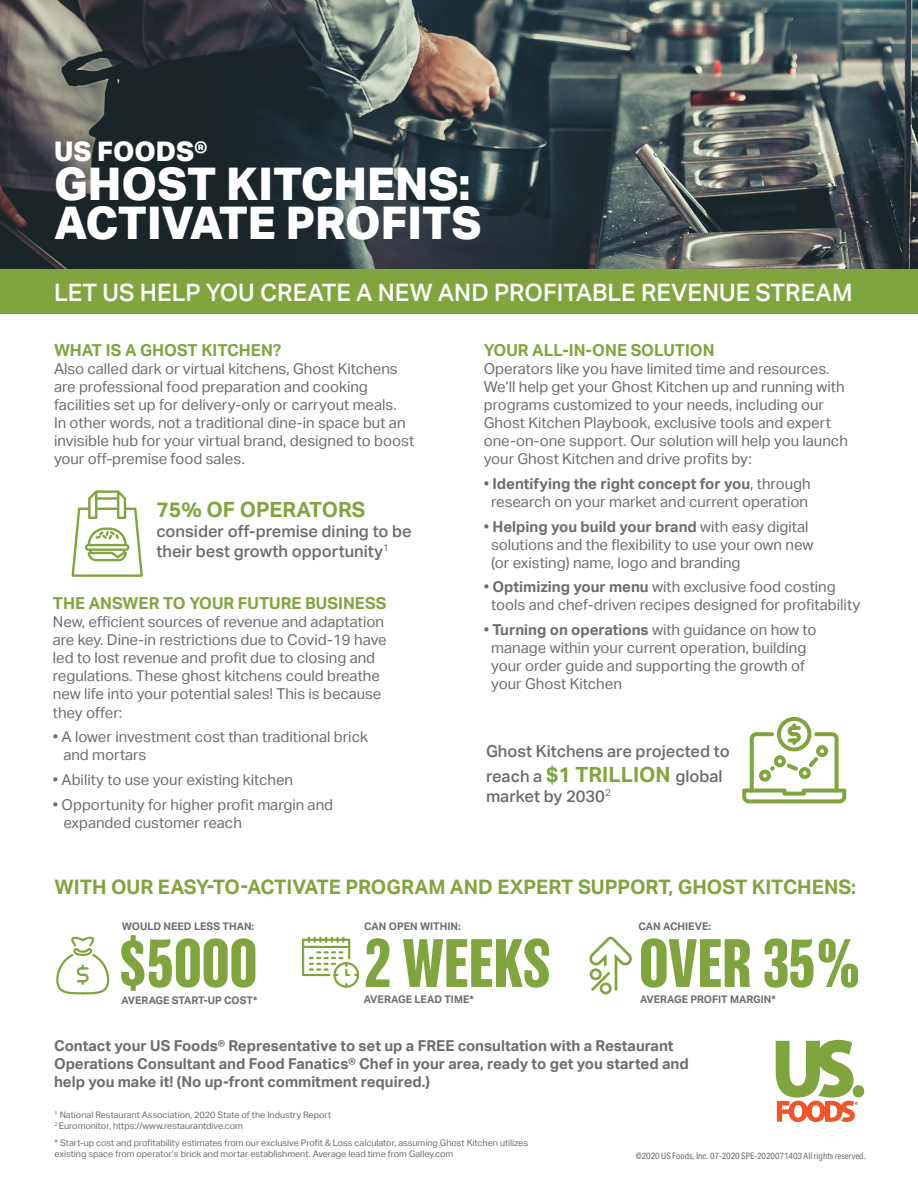
<style>
.page{position:relative;width:918px;height:1188px;background:#fff}
.page>*{position:absolute;margin:0;border:0;box-sizing:border-box;transform-origin:0 0}
.t1{font:700 62.85px "Balboa";color:#81a53e}
.t2{font:800 45px "Aktiv Grotesk";color:#fff}
.t3{font:800 27px "Aktiv Grotesk";color:#fff}
.t4{font:500 24px "Aktiv Grotesk";color:#fff}
.t5{font:700 21px "Aktiv Grotesk";color:#81a53e}
.t6{font:700 19.95px "Aktiv Grotesk";color:#81a53e}
.t7{font:500 16.5px/24.6px "Aktiv Grotesk";color:#6c6d70}
.t8{font:700 16.5px "Aktiv Grotesk";color:#81a53e}
.t9{font:15px/18px "Aktiv Grotesk";color:#6c6d70}
.t10{font:700 15px/18px "Aktiv Grotesk";color:#6c6d70}
.t11{font:700 10.5px "Aktiv Grotesk";color:#6c6d70}
.t12{font:9px/10.8px "Aktiv Grotesk";color:#6c6d70}
.t13{font:9px "Aktiv Grotesk Cd";color:#6c6d70}
.s1{font-weight:700}
.s2{font-weight:700;font-size:21px;color:#81a53e}
</style>
<div class="page">
<div style="left:0;top:268px;width:918px;height:46px;background:#81a53e"></div>
<img style="left:0;top:0;width:918px;height:268px">
<svg style="left:71px;top:490px;width:72px;height:87px"></svg>
<div style="left:853px;top:1085px;width:11px;height:12px;background:#81a53e;border-radius:50%"></div>
<svg style="left:776px;top:1040px;width:82px;height:82px"></svg>
<svg style="left:742px;top:717px;width:104px;height:86px"></svg>
<svg style="left:56px;top:936px;width:53px;height:58px"></svg>
<svg style="left:302px;top:937px;width:57px;height:51px"></svg>
<svg style="left:589px;top:937px;width:43px;height:57px"></svg>
<p class="t3" style="left:54px;top:136px;width:155px">US FOODS®</p>
<p class="t2" style="left:54px;top:158px;width:418px">GHOST KITCHENS:</p>
<p class="t2" style="left:54px;top:197px;width:429px">ACTIVATE PROFITS</p>
<p class="t4" style="left:54px;top:278px;width:800px">LET US HELP YOU CREATE A NEW AND PROFITABLE REVENUE STREAM</p>
<p class="t8" style="left:54px;top:341px;width:229px">WHAT IS A GHOST KITCHEN?</p>
<p class="t9" style="left:54px;top:360px;width:362px">Also called dark or virtual kitchens, Ghost Kitchens are professional food preparation and cooking facilities set up for delivery-only or carryout meals.<br>In other words, not a traditional dine-in space but an invisible hub for your virtual brand, designed to boost your off-premise food sales.</p>
<p class="t5" style="left:157px;top:498px;width:210px">75% OF OPERATORS</p>
<p class="t7" style="left:157px;top:522px;width:257px;line-height:19.8px">consider off-premise dining to be their best growth opportunity<sup>1</sup></p>
<p class="t8" style="left:53px;top:594px;width:335px">THE ANSWER TO YOUR FUTURE BUSINESS</p>
<p class="t9" style="left:53px;top:613px;width:335px">New, efficient sources of revenue and adaptation are key. Dine-in restrictions due to Covid-19 have led to lost revenue and profit due to closing and regulations. These ghost kitchens could breathe new life into your potential sales! This is because</p>
<p class="t9" style="left:53px;top:703px;width:71px">they offer:</p>
<p class="t9" style="left:63px;top:728px;width:306px;text-indent:-10px">• A lower investment cost than traditional brick and mortars</p>
<p class="t9" style="left:53px;top:771px;width:242px">• Ability to use your existing kitchen</p>
<p class="t9" style="left:63px;top:796px;width:271px;text-indent:-10px">• Opportunity for higher profit margin and expanded customer reach</p>
<p class="t8" style="left:484px;top:341px;width:232px">YOUR ALL-IN-ONE SOLUTION</p>
<p class="t9" style="left:484px;top:360px;width:366px">Operators like you have limited time and resources.<br>We’ll help get your Ghost Kitchen up and running with programs customized to your needs, including our Ghost Kitchen Playbook, exclusive tools and expert one-on-one support. Our solution will help you launch your Ghost Kitchen and drive profits by:</p>
<p class="t9" style="left:484px;top:475px;width:328px;text-align:center">• <span class="s1">Identifying the right concept for you</span>, through research on your market and current operation</p>
<p class="t9" style="left:491px;top:517px;width:324px;text-indent:-8px">• <span class="s1">Helping you build your brand</span> with easy digital solutions and the flexibility to use your own new (or existing) name, logo and branding</p>
<p class="t9" style="left:491px;top:578px;width:371px;text-indent:-8px">• <span class="s1">Optimizing your menu</span> with exclusive food costing tools and chef-driven recipes designed for profitability</p>
<p class="t9" style="left:491px;top:621px;width:327px;text-indent:-8px">• <span class="s1">Turning on operations</span> with guidance on how to manage within your current operation, building your order guide and supporting the growth of your Ghost Kitchen</p>
<p class="t7" style="left:486px;top:739px;width:245px">Ghost Kitchens are projected to reach a <span class="s2">$1 TRILLION</span> global</p>
<p class="t7" style="left:486px;top:784px;width:126px">market by 2030<sup>2</sup></p>
<p class="t6" style="left:55px;top:876px;width:803px">WITH OUR EASY-TO-ACTIVATE PROGRAM AND EXPERT SUPPORT, GHOST KITCHENS:</p>
<p class="t1" style="left:119px;top:928px;width:140px">$5000</p>
<p class="t1" style="left:364px;top:928px;width:189px">2 WEEKS</p>
<p class="t1" style="left:639px;top:928px;width:224px">OVER 35%</p>
<p class="t11" style="left:122px;top:994px;width:138px">AVERAGE START-UP COST*</p>
<p class="t11" style="left:122px;top:920px;width:134px">WOULD NEED LESS THAN:</p>
<p class="t11" style="left:364px;top:920px;width:98px">CAN OPEN WITHIN:</p>
<p class="t11" style="left:639px;top:920px;width:74px">CAN ACHIEVE:</p>
<p class="t11" style="left:364px;top:993px;width:111px">AVERAGE LEAD TIME*</p>
<p class="t11" style="left:640px;top:993px;width:137px">AVERAGE PROFIT MARGIN*</p>
<p class="t10" style="left:54px;top:1037px;width:636px">Contact your US Foods® Representative to set up a FREE consultation with a Restaurant<br>Operations Consultant and Food Fanatics® Chef in your area, ready to get you started and help you make it! (No up-front commitment required.)</p>
<p class="t12" style="left:55px;top:1109px;width:278px"><sup>1</sup> National Restaurant Association, 2020 State of the Industry Report</p>
<p class="t12" style="left:55px;top:1120px;width:190px"><sup>2</sup> Euromonitor, https://www.restaurantdive.com</p>
<p class="t12" style="left:55px;top:1138px;width:475px">* Start-up cost and profitability estimates from our exclusive Profit &amp; Loss calculator, assuming Ghost Kitchen utilizes existing space from operator’s brick and mortar establishment. Average lead time from Galley.com</p>
<p class="t13" style="left:636px;top:1151px;width:231px">©2020 US Foods, Inc. 07-2020 SPE-2020071403 All rights reserved.</p>
</div>
